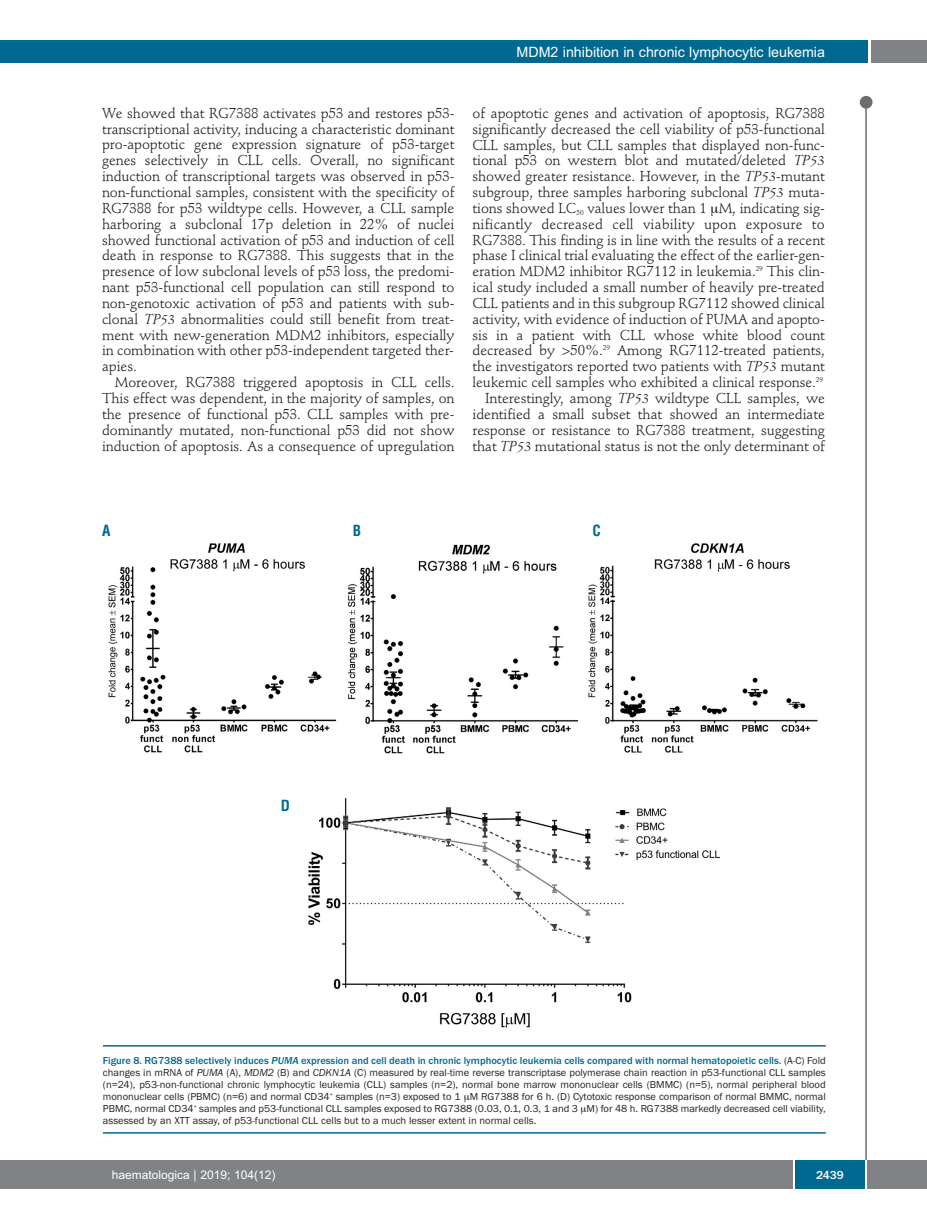
<style>
.page{position:relative;width:927px;height:1225px;background:#fff}
.page>*{position:absolute;margin:0;border:0;box-sizing:border-box;transform-origin:0 0}
.t1{font:700 condensed 15px "Helvetica";color:#006991}
.t2{font:14.25px/15.9px "Stempel Schneidler";letter-spacing:-.005em;color:#231f20;text-align:justify}
.t3{font:14.25px "Arial";color:#fff}
.t4{font:12px "Arial";color:#fff}
.t5{font:500 12px "Franklin Gothic";color:#fff}
.t6{font:10.5px/12px "Franklin Gothic";color:#231f20;text-align:justify}
.s1{font-style:italic}
.s2{font-weight:500;color:#006991}
.s3{font-weight:500;font-style:italic;color:#006991}
</style>
<div class="page">
<div style="left:860px;top:96px;width:12px;height:13px;background:#6c6d70;border-radius:50%"></div>
<hr style="left:865px;top:98px;width:2px;height:1062px;background:#6c6d70">
<div style="left:871px;top:40px;width:56px;height:22px;background:#808285"></div>
<div style="left:18px;top:40px;width:849px;height:22px;background:#006991"></div>
<div style="left:17px;top:1160px;width:910px;height:28px;background:#808285"></div>
<div style="left:795px;top:1160px;width:70px;height:28px;background:#006991"></div>
<hr style="left:793px;top:1160px;width:2px;height:28px;background:#fff">
<hr style="left:865px;top:1160px;width:2px;height:28px;background:#fff">
<div style="left:0;top:40px;width:19px;height:22px;background:#006991"></div>
<div style="left:0;top:1160px;width:18px;height:28px;background:#808285"></div>
<img style="left:108px;top:543px;width:710px;height:485px">
<hr style="left:103px;top:1045px;width:723px;height:1px;background:#006991">
<hr style="left:103px;top:1132px;width:723px;height:1px;background:#006991">
<p class="t3" style="left:517px;top:44px;width:310px">MDM2 inhibition in chronic lymphocytic leukemia</p>
<p class="t2" style="left:102px;top:106px;width:354px">We showed that RG7388 activates p53 and restores p53- transcriptional activity, inducing a characteristic dominant pro-apoptotic gene expression signature of p53-target genes selectively in CLL cells. Overall, no significant induction of transcriptional targets was observed in p53- non-functional samples, consistent with the specificity of RG7388 for p53 wildtype cells. However, a CLL sample harboring a subclonal 17p deletion in 22% of nuclei showed functional activation of p53 and induction of cell death in response to RG7388. This suggests that in the presence of low subclonal levels of p53 loss, the predomi&shy;nant p53-functional cell population can still respond to non-genotoxic activation of p53 and patients with sub&shy;clonal <span class="s1">TP53</span> abnormalities could still benefit from treat&shy;ment with new-generation MDM2 inhibitors, especially in combination with other p53-independent targeted ther&shy;apies.</p>
<p class="t2" style="left:102px;top:376px;width:354px;text-indent:13px">Moreover, RG7388 triggered apoptosis in CLL cells.<br>This effect was dependent, in the majority of samples, on the presence of functional p53. CLL samples with pre&shy;dominantly mutated, non-functional p53 did not show induction of apoptosis. As a consequence of upregulation</p>
<p class="t2" style="left:472px;top:106px;width:354px;text-align:right">of apoptotic genes and activation of apoptosis, RG7388 significantly decreased the cell viability of p53-functional CLL samples, but CLL samples that displayed non-func&shy;tional p53 on western blot and mutated/deleted <span class="s1">TP53 </span>showed greater resistance. However, in the <span class="s1">TP53</span>-mutant subgroup, three samples harboring subclonal <span class="s1">TP53</span> muta&shy;tions showed LC<sub>50</sub> values lower than 1 M, indicating sig&shy;nificantly decreased cell viability upon exposure to RG7388. This finding is in line with the results of a recent phase I clinical trial evaluating the effect of the earlier-gen&shy;eration MDM2 inhibitor RG7112 in leukemia.<sup>29</sup> This clin&shy;ical study included a small number of heavily pre-treated CLL patients and in this subgroup RG7112 showed clinical activity, with evidence of induction of PUMA and apopto&shy;sis in a patient with CLL whose white blood count decreased by &gt;50%.<sup>29</sup> Among RG7112-treated patients, the investigators reported two patients with <span class="s1">TP53</span> mutant leukemic cell samples who exhibited a clinical response.<sup>29<br></sup>Interestingly, among <span class="s1">TP53</span> wildtype CLL samples, we identified a small subset that showed an intermediate response or resistance to RG7388 treatment, suggesting that <span class="s1">TP53</span> mutational status is not the only determinant of</p>
<p class="t1" style="left:102px;top:522px;width:10px">A</p>
<p class="t1" style="left:353px;top:522px;width:10px">B</p>
<p class="t1" style="left:593px;top:522px;width:10px">C</p>
<p class="t1" style="left:281px;top:797px;width:11px">D</p>
<p class="t6" style="left:103px;top:1054px;width:724px"><span class="s2">Figure 8. RG7388 selectively induces</span> <span class="s3">PUMA</span> <span class="s2">expression and cell death in chronic lymphocytic leukemia cells compared with normal hematopoietic cells.</span> (A-C) Fold changes in mRNA of <span class="s1">PUMA</span> (A), <span class="s1">MDM2</span> (B) and <span class="s1">CDKN1A</span> (C) measured by real-time reverse transcriptase polymerase chain reaction in p53-functional CLL samples (n=24), p53-non-functional chronic lymphocytic leukemia (CLL) samples (n=2), normal bone marrow mononuclear cells (BMMC) (n=5), normal peripheral blood mononuclear cells (PBMC) (n=6) and normal CD34<sup>+</sup> samples (n=3) exposed to 1 M RG7388 for 6 h. (D) Cytotoxic response comparison of normal BMMC, normal PBMC, normal CD34<sup>+</sup> samples and p53-functional CLL samples exposed to RG7388 (0.03, 0.1, 0.3, 1 and 3 M) for 48 h. RG7388 markedly decreased cell viability, assessed by an XTT assay, of p53-functional CLL cells but to a much lesser extent in normal cells.</p>
<p class="t4" style="left:112px;top:1167px;width:165px">haematologica | 2019; 104(12)</p>
<p class="t5" style="left:816px;top:1167px;width:29px">2439</p>
</div>
